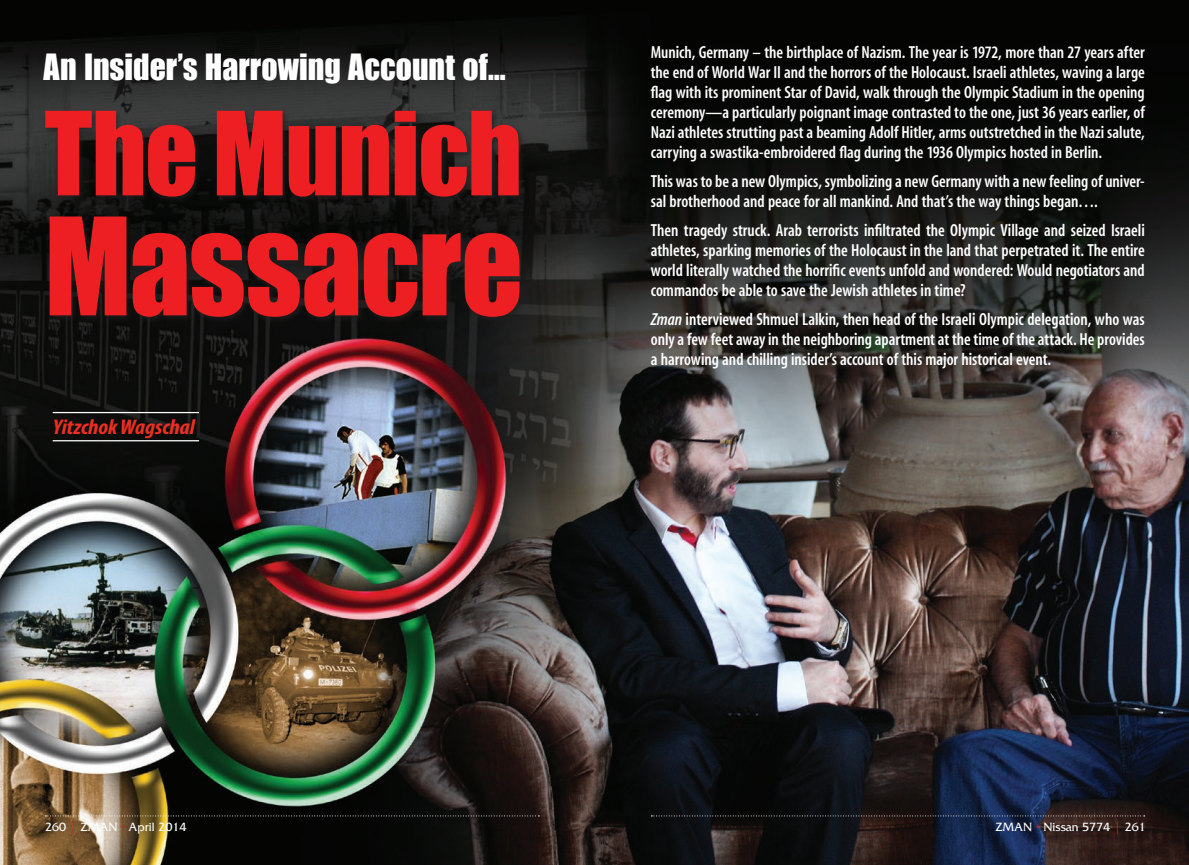
<style>
.page{position:relative;width:1189px;height:865px;background:#fff}
.page>*{position:absolute;margin:0;border:0;box-sizing:border-box;transform-origin:0 0}
.t1{font:124.88px "Impact";letter-spacing:-.015em;color:#ee1f23}
.t2{font:106.88px "Impact";letter-spacing:-.015em;color:#ee1f23}
.t3{font:33.12px "Impact";color:#fff;scale:.96 1}
.t4{font:italic 700 condensed 21.25px "Myriad Pro";color:#ee2e22;scale:1.1 1}
.t5{font:600 condensed 17.5px/20px "Myriad";color:#fff;text-align:justify}
.t6{font:12.5px "Friz Quadrata";color:#fff}
.s1{font-style:italic}
.s2{color:#d1232a}
</style>
<div class="page">
<img style="left:0;top:0;width:1188px;height:864px">
<div style="left:43px;top:109px;width:484px;height:215px;background:#231f20;opacity:.75"></div>
<hr style="left:53px;top:411px;width:146px;height:2px;background:#fff">
<hr style="left:53px;top:440px;width:146px;height:1px;background:#fff">
<svg style="left:45px;top:815px;width:494px;height:1px"></svg>
<svg style="left:651px;top:815px;width:493px;height:1px"></svg>
<h3 class="t3" style="left:44px;top:41px;width:482px">An Insider’s Harrowing Account of…</h3>
<p class="t5" style="left:650px;top:43px;width:495px">Munich, Germany – the birthplace of Nazism. The year is 1972, more than 27 years after the end of World War II and the horrors of the Holocaust. Israeli athletes, waving a large flag with its prominent Star of David, walk through the Olympic Stadium in the opening ceremony—a particularly poignant image contrasted to the one, just 36 years earlier, of Nazi athletes strutting past a beaming Adolf Hitler, arms outstretched in the Nazi salute, carrying a swastika-embroidered flag during the 1936 Olympics hosted in Berlin.</p>
<p class="t5" style="left:650px;top:172px;width:495px">This was to be a new Olympics, symbolizing a new Germany with a new feeling of univer&shy;sal brotherhood and peace for all mankind. And that’s the way things began….</p>
<p class="t5" style="left:650px;top:221px;width:495px">Then tragedy struck. Arab terrorists infiltrated the Olympic Village and seized Israeli athletes, sparking memories of the Holocaust in the land that perpetrated it. The entire world literally watched the horrific events unfold and wondered: Would negotiators and commandos be able to save the Jewish athletes in time?</p>
<p class="t5" style="left:650px;top:310px;width:495px"><span class="s1">Zman</span> interviewed Shmuel Lalkin, then head of the Israeli Olympic delegation, who was only a few feet away in the neighboring apartment at the time of the attack. He provides a harrowing and chilling insider’s account of this major historical event.</p>
<h2 class="t2" style="left:45px;top:70px;width:478px">The Munich</h2>
<h1 class="t1" style="left:45px;top:169px;width:479px">Massacre</h1>
<p class="t4" style="left:53px;top:413px;width:131px">Yitzchok Wagschal</p>
<p class="t6" style="left:45px;top:819px;width:143px">260 <span class="s2">|</span> ZMAN <span class="s2">•</span> April 2014</p>
<p class="t6" style="left:995px;top:819px;width:152px">ZMAN <span class="s2">•</span> Nissan 5774 <span class="s2">|</span> 261</p>
</div>
